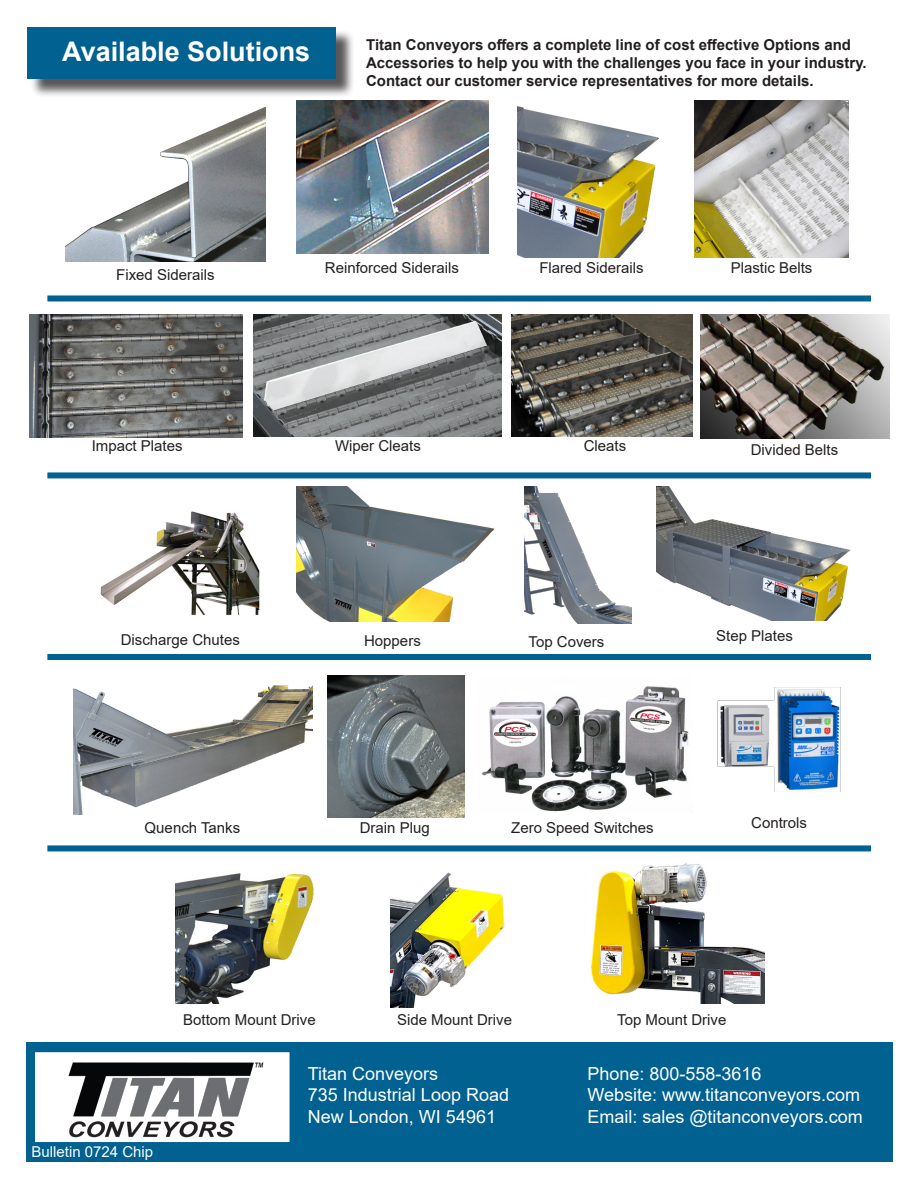
<style>
.page{position:relative;width:918px;height:1188px;background:#fff}
.page>*{position:absolute;margin:0;border:0;box-sizing:border-box;transform-origin:0 0}
.t1{font:700 27px "Arial";color:#fff}
.t2{font:18px "Arial";color:#fff}
.t3{font:15px "Arial";color:#231f20}
.t4{font:700 15px "Arial";color:#231f20}
.t5{font:15px "Arial";color:#fff}
</style>
<div class="page">
<div style="left:26px;top:1042px;width:867px;height:119px;background:#016191"></div>
<div style="left:29px;top:1046px;width:267px;height:102px;background:#fff;border:6px solid #016191"></div>
<img style="left:68px;top:1062px;width:196px;height:76px">
<div style="left:30px;top:30px;width:331px;height:74px;background:#231f20;opacity:.75"></div>
<div style="left:28px;top:27px;width:308px;height:52px;background:#016191"></div>
<img style="left:29px;top:315px;width:214px;height:123px">
<img style="left:253px;top:315px;width:249px;height:121px">
<img style="left:512px;top:315px;width:181px;height:121px">
<img style="left:700px;top:315px;width:190px;height:124px">
<img style="left:176px;top:873px;width:138px;height:131px">
<div style="left:47px;top:295px;width:824px;height:6px;background:#016191"></div>
<div style="left:47px;top:472px;width:824px;height:6px;background:#016191"></div>
<div style="left:47px;top:654px;width:824px;height:6px;background:#016191"></div>
<div style="left:47px;top:845px;width:824px;height:6px;background:#016191"></div>
<img style="left:327px;top:675px;width:137px;height:142px">
<img style="left:482px;top:686px;width:207px;height:126px">
<img style="left:73px;top:685px;width:240px;height:129px">
<img style="left:717px;top:687px;width:124px;height:105px">
<img style="left:296px;top:486px;width:199px;height:135px">
<img style="left:524px;top:486px;width:107px;height:137px">
<img style="left:657px;top:486px;width:194px;height:134px">
<img style="left:100px;top:511px;width:160px;height:104px">
<img style="left:517px;top:106px;width:142px;height:151px">
<img style="left:296px;top:101px;width:193px;height:153px">
<img style="left:65px;top:101px;width:201px;height:161px">
<img style="left:695px;top:101px;width:153px;height:157px">
<img style="left:591px;top:863px;width:173px;height:141px">
<img style="left:391px;top:872px;width:114px;height:135px">
<p class="t1" style="left:62px;top:33px;width:250px">Available Solutions</p>
<p class="t4" style="left:366px;top:34px;width:486px">Titan Conveyors offers a complete line of cost effective Options and</p>
<p class="t4" style="left:366px;top:52px;width:502px">Accessories to help you with the challenges you face in your industry.</p>
<p class="t4" style="left:366px;top:70px;width:449px">Contact our customer service representatives for more details.</p>
<p class="t3" style="left:116px;top:264px;width:100px">Fixed Siderails</p>
<p class="t3" style="left:325px;top:257px;width:136px">Reinforced Siderails</p>
<p class="t3" style="left:539px;top:257px;width:106px">Flared Siderails</p>
<p class="t3" style="left:731px;top:257px;width:83px">Plastic Belts</p>
<p class="t3" style="left:92px;top:435px;width:92px">Impact Plates</p>
<p class="t3" style="left:335px;top:435px;width:87px">Wiper Cleats</p>
<p class="t3" style="left:584px;top:435px;width:44px">Cleats</p>
<p class="t3" style="left:751px;top:439px;width:89px">Divided Belts</p>
<p class="t3" style="left:121px;top:629px;width:121px">Discharge Chutes</p>
<p class="t3" style="left:364px;top:630px;width:58px">Hoppers</p>
<p class="t3" style="left:529px;top:631px;width:77px">Top Covers</p>
<p class="t3" style="left:716px;top:625px;width:78px">Step Plates</p>
<p class="t3" style="left:360px;top:817px;width:72px">Drain Plug</p>
<p class="t3" style="left:751px;top:813px;width:57px">Controls</p>
<p class="t3" style="left:145px;top:817px;width:97px">Quench Tanks</p>
<p class="t3" style="left:511px;top:817px;width:144px">Zero Speed Switches</p>
<p class="t3" style="left:183px;top:1009px;width:134px">Bottom Mount Drive</p>
<p class="t3" style="left:397px;top:1009px;width:117px">Side Mount Drive</p>
<p class="t3" style="left:617px;top:1009px;width:111px">Top Mount Drive</p>
<p class="t5" style="left:32px;top:1141px;width:123px">Bulletin 0724 Chip</p>
<p class="t2" style="left:308px;top:1061px;width:132px">Titan Conveyors</p>
<p class="t2" style="left:308px;top:1083px;width:203px">735 Industrial Loop Road</p>
<p class="t2" style="left:308px;top:1104px;width:190px">New London, WI 54961</p>
<p class="t2" style="left:587px;top:1061px;width:176px">Phone: 800-558-3616</p>
<p class="t2" style="left:587px;top:1083px;width:274px">Website: www.titanconveyors.com</p>
<p class="t2" style="left:587px;top:1104px;width:277px">Email: sales @titanconveyors.com</p>
</div>
